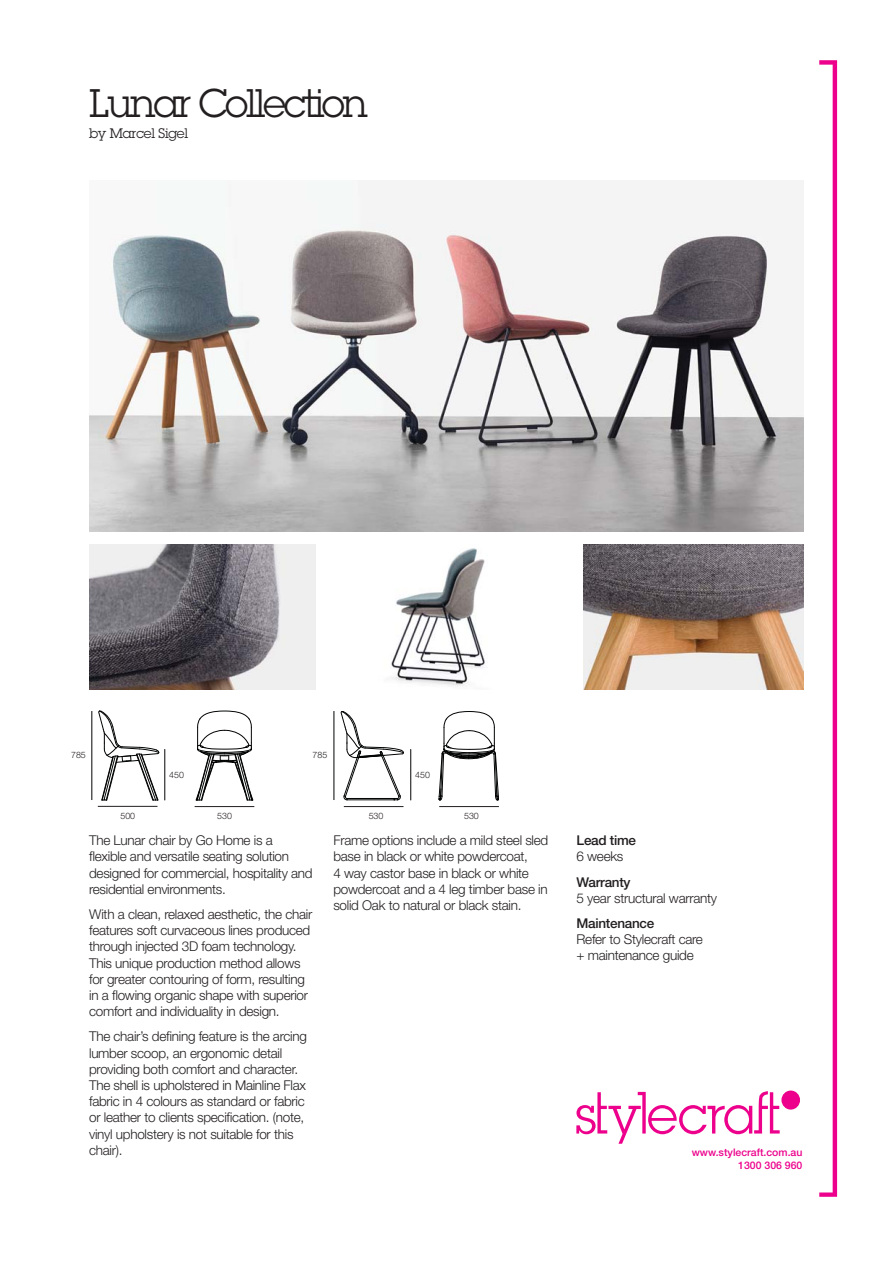
<style>
.page{position:relative;width:893px;height:1263px;background:#fff}
.page>*{position:absolute;margin:0;border:0;box-sizing:border-box;transform-origin:0 0}
.t1{font:39px "Lubalin Graph Std";letter-spacing:-.055em;color:#231f20}
.t2{font:300 13.5px/16.2px "Helvetica Neue LT Std";letter-spacing:-.02em;color:#231f20}
.t3{font:500 13.5px "Helvetica Neue LT Std";letter-spacing:-.02em;color:#231f20}
.t4{font:13.5px "Lubalin Graph Std";letter-spacing:-.02em;color:#231f20}
.t5{font:500 10.5px/12.6px "Helvetica Neue LT Std";color:#ec008c;text-align:right}
.t6{font:300 8.85px "Helvetica Neue LT Std";color:#231f20}
</style>
<div class="page">
<svg style="left:819px;top:60px;width:18px;height:1137px"></svg>
<div style="left:781px;top:1091px;width:19px;height:19px;background:#ec008c;border-radius:50%"></div>
<svg style="left:576px;top:1091px;width:204px;height:53px"></svg>
<svg style="left:196px;top:711px;width:57px;height:90px"></svg>
<svg style="left:99px;top:711px;width:60px;height:90px"></svg>
<svg style="left:439px;top:711px;width:60px;height:90px"></svg>
<svg style="left:341px;top:711px;width:63px;height:90px"></svg>
<hr style="left:195px;top:806px;width:59px;height:1px;background:#231f20">
<hr style="left:98px;top:806px;width:59px;height:1px;background:#231f20">
<hr style="left:344px;top:806px;width:59px;height:1px;background:#231f20">
<hr style="left:439px;top:806px;width:60px;height:1px;background:#231f20">
<hr style="left:165px;top:749px;width:1px;height:51px;background:#020303">
<hr style="left:410px;top:749px;width:1px;height:51px;background:#020303">
<hr style="left:92px;top:711px;width:1px;height:89px;background:#020303">
<hr style="left:334px;top:711px;width:1px;height:89px;background:#020303">
<img style="left:89px;top:180px;width:714px;height:351px">
<img style="left:89px;top:544px;width:226px;height:146px">
<img style="left:391px;top:548px;width:94px;height:139px">
<img style="left:584px;top:544px;width:219px;height:146px">
<h1 class="t1" style="left:89px;top:81px;width:280px">Lunar Collection</h1>
<p class="t4" style="left:89px;top:125px;width:101px">by Marcel Sigel</p>
<p class="t6" style="left:71px;top:752px;width:16px">785</p>
<p class="t6" style="left:169px;top:772px;width:16px">450</p>
<p class="t6" style="left:313px;top:752px;width:16px">785</p>
<p class="t6" style="left:415px;top:772px;width:16px">450</p>
<p class="t6" style="left:120px;top:813px;width:16px">500</p>
<p class="t6" style="left:217px;top:813px;width:16px">530</p>
<p class="t6" style="left:369px;top:813px;width:16px">530</p>
<p class="t6" style="left:464px;top:813px;width:16px">530</p>
<p class="t2" style="left:89px;top:834px;width:225px">The Lunar chair by Go Home is a flexible and versatile seating solution designed for commercial, hospitality and residential environments.</p>
<p class="t2" style="left:89px;top:907px;width:225px">With a clean, relaxed aesthetic, the chair features soft curvaceous lines produced through injected 3D foam technology.<br>This unique production method allows for greater contouring of form, resulting in a flowing organic shape with superior comfort and individuality in design.</p>
<p class="t2" style="left:89px;top:1030px;width:219px">The chair’s defining feature is the arcing lumber scoop, an ergonomic detail providing both comfort and character.<br>The shell is upholstered in Mainline Flax fabric in 4 colours as standard or fabric or leather to clients specification. (note, vinyl upholstery is not suitable for this chair).</p>
<p class="t2" style="left:333px;top:834px;width:216px">Frame options include a mild steel sled base in black or white powdercoat,<br>4 way castor base in black or white powdercoat and a 4 leg timber base in solid Oak to natural or black stain.</p>
<p class="t3" style="left:576px;top:833px;width:61px">Lead time</p>
<p class="t2" style="left:576px;top:850px;width:48px">6 weeks</p>
<p class="t3" style="left:576px;top:874px;width:56px">Warranty</p>
<p class="t2" style="left:576px;top:891px;width:142px">5 year structural warranty</p>
<p class="t3" style="left:576px;top:915px;width:79px">Maintenance</p>
<p class="t2" style="left:576px;top:933px;width:128px">Refer to Stylecraft care + maintenance guide</p>
<p class="t5" style="left:692px;top:1146px;width:112px">www.stylecraft.com.au<br>1300 306 960</p>
</div>
